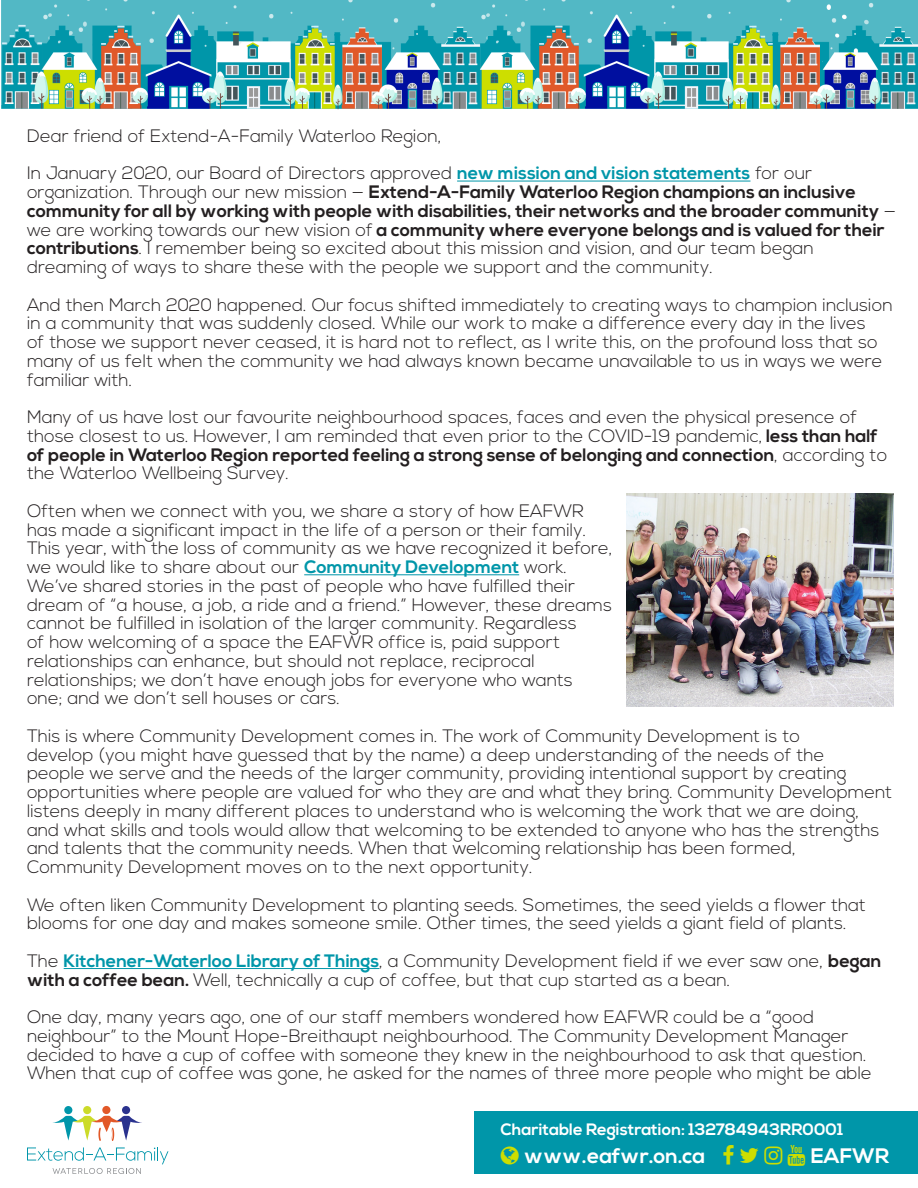
<style>
.page{position:relative;width:918px;height:1188px;background:#fff}
.page>*{position:absolute;margin:0;border:0;box-sizing:border-box;transform-origin:0 0}
.t1{font:700 21px "Nexa";color:#fff}
.t2{font:300 18px/18.8px "Nexa";color:#231f20}
.t3{font:700 18px/18.8px "Nexa";color:#231f20}
.t4{font:700 16.5px "Nexa";color:#fff}
.s1{font-weight:700;color:#0096a9}
.s2{font-weight:300}
.s3{font-weight:700}
</style>
<div class="page">
<hr style="left:457px;top:181px;width:293px;height:1px;background:#0096a9">
<hr style="left:304px;top:574px;width:215px;height:1px;background:#0096a9">
<hr style="left:64px;top:968px;width:315px;height:1px;background:#0096a9">
<div style="left:64px;top:1106px;width:8px;height:8px;background:#0096aa;border-radius:50%"></div>
<div style="left:83px;top:1106px;width:8px;height:8px;background:#ccdb29;border-radius:50%"></div>
<div style="left:122px;top:1106px;width:8px;height:8px;background:#2a328e;border-radius:50%"></div>
<div style="left:102px;top:1106px;width:8px;height:8px;background:#e25828;border-radius:50%"></div>
<svg style="left:53px;top:1116px;width:89px;height:25px"></svg>
<svg style="left:27px;top:1147px;width:141px;height:27px"></svg>
<div style="left:474px;top:1111px;width:444px;height:63px;background:#0096a9"></div>
<img style="left:1px;top:0;width:917px;height:110px">
<img style="left:626px;top:494px;width:267px;height:212px">
<p class="t2" style="left:27px;top:127px;width:416px">Dear friend of Extend-A-Family Waterloo Region,</p>
<p class="t2" style="left:27px;top:165px;width:787px">In January 2020, our Board of Directors approved <span class="s1">new mission and vision statements</span> for our</p>
<p class="t3" style="left:27px;top:183px;width:870px"><span class="s2">organization. Through our new mission —</span> Extend-A-Family Waterloo Region champions an inclusive community for all by working with people with disabilities, their networks and the broader community <span class="s2">— we are working towards our new vision of</span> a community where everyone belongs and is valued for their contributions<span class="s2">. I remember being so excited about this mission and vision, and our team began</span></p>
<p class="t2" style="left:27px;top:258px;width:687px">dreaming of ways to share these with the people we support and the community.</p>
<p class="t2" style="left:27px;top:296px;width:867px">And then March 2020 happened. Our focus shifted immediately to creating ways to champion inclusion in a community that was suddenly closed. While our work to make a difference every day in the lives<br>of those we support never ceased, it is hard not to reflect, as I write this, on the profound loss that so many of us felt when the community we had always known became unavailable to us in ways we were familiar with.</p>
<p class="t2" style="left:27px;top:408px;width:862px">Many of us have lost our favourite neighbourhood spaces, faces and even the physical presence of those closest to us. However, I am reminded that even prior to the COVID-19 pandemic, <span class="s3">less than half of people in Waterloo Region reported feeling a strong sense of belonging and connection</span>, according to the Waterloo Wellbeing Survey.</p>
<p class="t2" style="left:27px;top:502px;width:558px">Often when we connect with you, we share a story of how EAFWR</p>
<p class="t2" style="left:27px;top:521px;width:561px">has made a significant impact in the life of a person or their family.</p>
<p class="t2" style="left:27px;top:540px;width:587px">This year, with the loss of community as we have recognized it before, we would like to share about our <span class="s1">Community Development</span> work.</p>
<p class="t2" style="left:27px;top:577px;width:587px">We’ve shared stories in the past of people who have fulfilled their dream of “a house, a job, a ride and a friend.” However, these dreams cannot be fulfilled in isolation of the larger community. Regardless</p>
<p class="t2" style="left:27px;top:633px;width:535px">of how welcoming of a space the EAFWR office is, paid support</p>
<p class="t2" style="left:27px;top:652px;width:509px">relationships can enhance, but should not replace, reciprocal</p>
<p class="t2" style="left:27px;top:671px;width:547px">relationships; we don’t have enough jobs for everyone who wants</p>
<p class="t2" style="left:27px;top:690px;width:315px">one; and we don’t sell houses or cars.</p>
<p class="t2" style="left:27px;top:727px;width:775px">This is where Community Development comes in. The work of Community Development is to</p>
<p class="t2" style="left:27px;top:746px;width:799px">develop (you might have guessed that by the name) a deep understanding of the needs of the</p>
<p class="t2" style="left:27px;top:765px;width:821px">people we serve and the needs of the larger community, providing intentional support by creating</p>
<p class="t2" style="left:27px;top:783px;width:867px">opportunities where people are valued for who they are and what they bring. Community Development listens deeply in many different places to understand who is welcoming the work that we are doing,</p>
<p class="t2" style="left:27px;top:821px;width:854px">and what skills and tools would allow that welcoming to be extended to anyone who has the strengths and talents that the community needs. When that welcoming relationship has been formed,</p>
<p class="t2" style="left:27px;top:858px;width:507px">Community Development moves on to the next opportunity.</p>
<p class="t2" style="left:27px;top:896px;width:840px">We often liken Community Development to planting seeds. Sometimes, the seed yields a flower that blooms for one day and makes someone smile. Other times, the seed yields a giant field of plants.</p>
<p class="t2" style="left:27px;top:952px;width:856px">The <span class="s1">Kitchener-Waterloo Library of Things</span>, a Community Development field if we ever saw one, <span class="s3">began with a coffee bean.</span> Well, technically a cup of coffee, but that cup started as a bean.</p>
<p class="t2" style="left:27px;top:1008px;width:789px">One day, many years ago, one of our staff members wondered how EAFWR could be a “good</p>
<p class="t2" style="left:27px;top:1027px;width:846px">neighbour” to the Mount Hope-Breithaupt neighbourhood. The Community Development Manager decided to have a cup of coffee with someone they knew in the neighbourhood to ask that question.<br>When that cup of coffee was gone, he asked for the names of three more people who might be able</p>
<p class="t4" style="left:501px;top:1120px;width:344px">Charitable Registration: 132784943RR0001</p>
<p class="t1" style="left:524px;top:1143px;width:183px">www.eafwr.on.ca</p>
<p class="t1" style="left:811px;top:1143px;width:80px">EAFWR</p>
</div>
